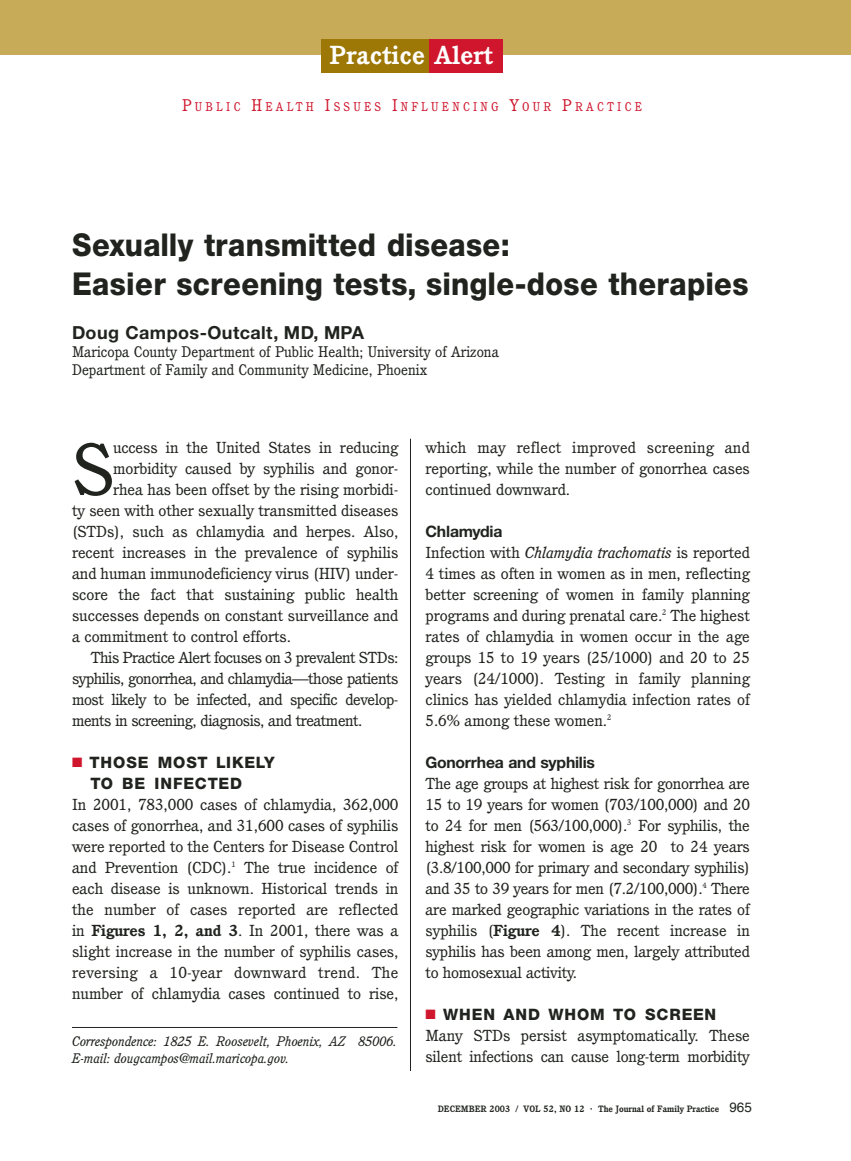
<style>
.page{position:relative;width:851px;height:1161px;background:#fff}
.page>*{position:absolute;margin:0;border:0;box-sizing:border-box;transform-origin:0 0}
.t1{font:71.85px "Cushing";color:#20231e;scale:1.06 1}
.t2{font:800 31.5px/39px "Helvetica Neue";letter-spacing:.015em;color:#20231e;scale:.92 1}
.t3{font:700 25.5px "Cushing";letter-spacing:.015em;color:#fff}
.t4{font:700 18px "Helvetica Neue";letter-spacing:.02em;color:#20231e}
.t5{font:800 15.75px/21px "Helvetica Neue";letter-spacing:.06em;color:#20231e}
.t6{font:700 15.75px "Helvetica Neue";letter-spacing:-.01em;color:#20231e}
.t7{font:15.6px/21px "Cushing";letter-spacing:-.005em;color:#20231e;text-align:justify;scale:1.06 1}
.t8{font:15.6px "Cushing";letter-spacing:-.03em;color:#20231e;scale:1.06 1}
.t9{font:15px/18px "Cushing";color:#20231e}
.t10{font:italic 13.5px/16.5px "Cushing";color:#20231e}
.t11{font:12.3px "Cushing";letter-spacing:.275em;color:#cf162d;scale:.95 1}
.t12{font:700 9px "Cushing";color:#20231e}
.s1{font-size:16.5px}
.s2{color:#cf162d}
.s3{font-weight:700}
.s4{font-style:italic}
.s5{font-size:10.5px}
.s6{font-family:"Helvetica";font-weight:400;font-size:13.5px}
</style>
<div class="page">
<div style="left:0;top:0;width:850px;height:55px;background:#c7ab58"></div>
<div style="left:321px;top:39px;width:113px;height:33px;background:#9d7807"></div>
<div style="left:429px;top:39px;width:73px;height:33px;background:#cf162d"></div>
<hr style="left:410px;top:439px;width:1px;height:632px;background:#20231e">
<hr style="left:72px;top:1027px;width:325px;height:1px;background:#20231e">
<h3 class="t3" style="left:329px;top:45px;width:165px">Practice Alert</h3>
<p class="t11" style="left:182px;top:102px;width:485px"><span class="s1">P</span>UBLIC <span class="s1">H</span>EALTH <span class="s1">I</span>SSUES <span class="s1">I</span>NFLUENCING <span class="s1">Y</span>OUR <span class="s1">P</span>RACTICE</p>
<h2 class="t2" style="left:72px;top:228px;width:736px">Sexually transmitted disease:<br>Easier screening tests, single-dose therapies</h2>
<p class="t4" style="left:72px;top:326px;width:293px">Doug Campos-Outcalt, MD, MPA</p>
<p class="t9" style="left:72px;top:344px;width:428px">Maricopa County Department of Public Health; University of Arizona<br>Department of Family and Community Medicine, Phoenix</p>
<h1 class="t1" style="left:72px;top:441px;width:41px">S</h1>
<p class="t7" style="left:113px;top:438px;width:271px">uccess in the United States in reducing</p>
<p class="t7" style="left:113px;top:459px;width:271px">morbidity caused by syphilis and gonor-</p>
<p class="t7" style="left:113px;top:480px;width:271px">rhea has been offset by the rising morbidi-</p>
<p class="t7" style="left:72px;top:501px;width:309px">ty seen with other sexually transmitted diseases</p>
<p class="t7" style="left:72px;top:522px;width:309px">(STDs), such as chlamydia and herpes. Also,</p>
<p class="t7" style="left:72px;top:543px;width:309px">recent increases in the prevalence of syphilis</p>
<p class="t7" style="left:72px;top:564px;width:309px">and human immunodeficiency virus (HIV) under-</p>
<p class="t7" style="left:72px;top:585px;width:309px">score the fact that sustaining public health</p>
<p class="t7" style="left:72px;top:606px;width:309px">successes depends on constant surveillance and</p>
<p class="t7" style="left:72px;top:627px;width:208px">a commitment to control efforts.</p>
<p class="t8" style="left:91px;top:651px;width:292px">This Practice Alert focuses on 3 prevalent STDs:</p>
<p class="t8" style="left:72px;top:672px;width:309px">syphilis, gonorrhea, and chlamydia—those patients</p>
<p class="t8" style="left:72px;top:693px;width:309px">most likely to be infected, and specific develop-</p>
<p class="t8" style="left:72px;top:714px;width:275px">ments in screening, diagnosis, and treatment.</p>
<p class="t5" style="left:90px;top:753px;width:185px;text-indent:-18px"><span class="s2">■</span> THOSE MOST LIKELY<br>TO BE INFECTED</p>
<p class="t7" style="left:72px;top:795px;width:309px">In 2001, 783,000 cases of chlamydia, 362,000 cases of gonorrhea, and 31,600 cases of syphilis were reported to the Centers for Disease Control and Prevention (CDC).<sup>1</sup> The true incidence of each disease is unknown. Historical trends in the number of cases reported are reflected in <span class="s3">Figures 1, 2, and 3</span>. In 2001, there was a slight increase in the number of syphilis cases, reversing a 10-year downward trend. The number of chlamydia cases continued to rise,</p>
<p class="t10" style="left:72px;top:1034px;width:326px">Correspondence: 1825 E. Roosevelt, Phoenix, AZ 85006.<br>E-mail: dougcampos@mail.maricopa.gov.</p>
<p class="t7" style="left:425px;top:438px;width:307px">which may reflect improved screening and reporting, while the number of gonorrhea cases continued downward.</p>
<p class="t6" style="left:425px;top:526px;width:78px">Chlamydia</p>
<p class="t7" style="left:425px;top:543px;width:307px">Infection with <span class="s4">Chlamydia trachomatis</span> is reported 4 times as often in women as in men, reflecting better screening of women in family planning programs and during prenatal care.<sup>2</sup> The highest rates of chlamydia in women occur in the age groups 15 to 19 years (25/1000) and 20 to 25 years (24/1000). Testing in family planning clinics has yielded chlamydia infection rates of 5.6% among these women.<sup>2</sup></p>
<p class="t6" style="left:425px;top:757px;width:171px">Gonorrhea and syphilis</p>
<p class="t7" style="left:425px;top:774px;width:307px">The age groups at highest risk for gonorrhea are 15 to 19 years for women (703/100,000) and 20 to 24 for men (563/100,000).<sup>3</sup> For syphilis, the highest risk for women is age 20 to 24 years (3.8/100,000 for primary and secondary syphilis) and 35 to 39 years for men (7.2/100,000).<sup>4</sup> There are marked geographic variations in the rates of syphilis (<span class="s3">Figure 4</span>). The recent increase in syphilis has been among men, largely attributed to homosexual activity.</p>
<p class="t5" style="left:425px;top:1005px;width:292px"><span class="s2">■</span> WHEN AND WHOM TO SCREEN</p>
<p class="t7" style="left:425px;top:1026px;width:307px">Many STDs persist asymptomatically. These silent infections can cause long-term morbidity</p>
<p class="t12" style="left:437px;top:1106px;width:316px">DECEMBER 2003 / VOL 52, NO 12 <span class="s5">·</span> The Journal of Family Practice <span class="s6">965</span></p>
</div>
